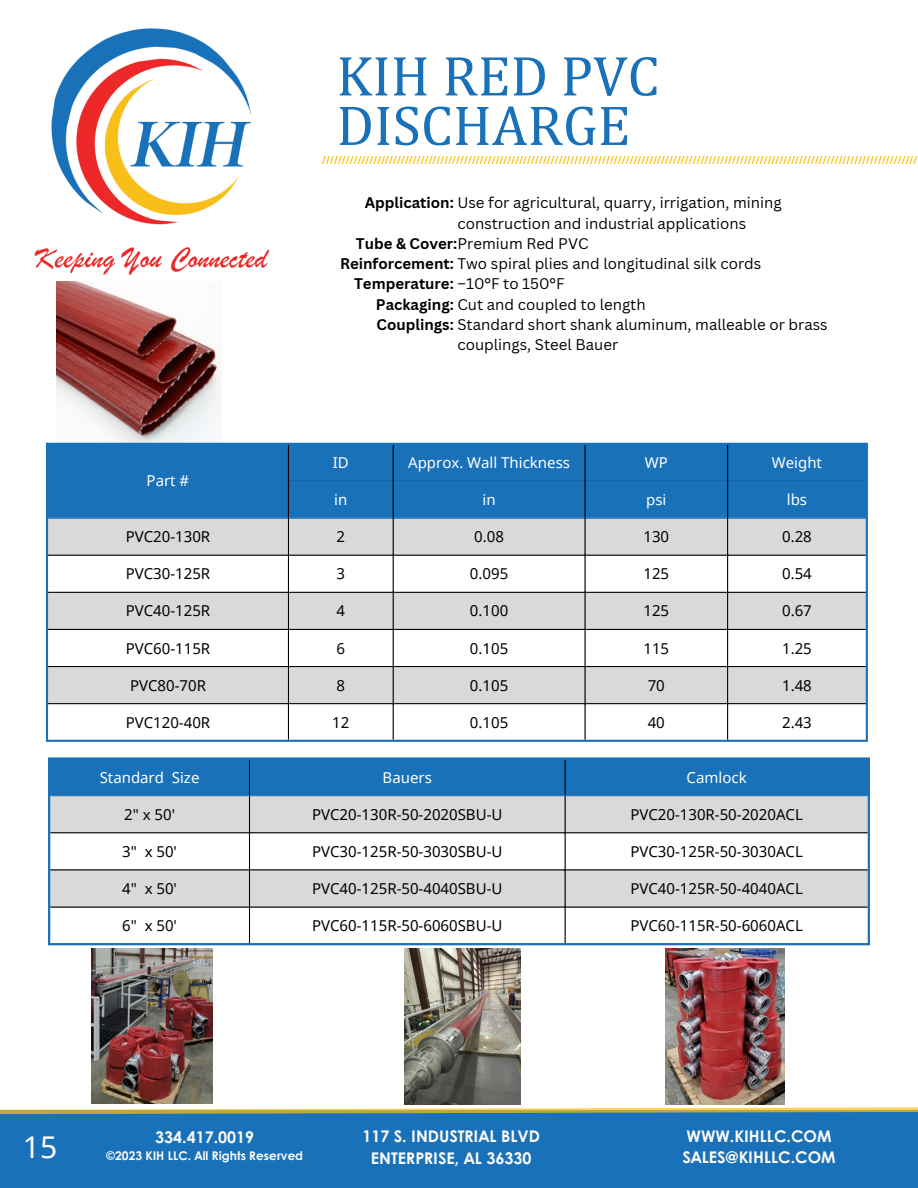
<style>
.page{position:relative;width:918px;height:1188px;background:#fff}
.page>*{position:absolute;margin:0;border:0;box-sizing:border-box;transform-origin:0 0}
.t1{font:57px "Cambria";color:#1971b9}
.t2{font:30px "Noto Sans";color:#fff}
.t3{font:700 16.05px "Century Gothic";color:#fcfbf8}
.t4{font:15px "Noto Sans";color:#000}
.t5{font:15px/20.2px "Canva Sans";color:#000}
.t6{font:15px "Noto Sans";color:#fff}
.t7{font:700 15px "Canva Sans";color:#000}
.t8{font:700 12px "Century Gothic";color:#fcfbf8}
.t9{font:700 9.45px "Canva Sans";color:#fdc012}
.s1{font-weight:700}
.s2{font-weight:400}
</style>
<div class="page">
<img style="left:57px;top:281px;width:164px;height:162px">
<div style="left:48px;top:445px;width:818px;height:73px;background:#1971b9"></div>
<svg style="left:48px;top:519px;width:818px;height:184px;fill:#d9d9d9"></svg>
<hr style="left:288px;top:519px;width:1px;height:221px;background:#000">
<hr style="left:393px;top:519px;width:1px;height:221px;background:#000">
<hr style="left:584px;top:519px;width:2px;height:221px;background:#000">
<hr style="left:727px;top:519px;width:1px;height:221px;background:#000">
<hr style="left:48px;top:555px;width:818px;height:1px;background:#000">
<hr style="left:48px;top:592px;width:818px;height:1px;background:#000">
<hr style="left:48px;top:629px;width:818px;height:1px;background:#000">
<hr style="left:48px;top:666px;width:818px;height:1px;background:#000">
<hr style="left:48px;top:703px;width:818px;height:1px;background:#000">
<hr style="left:289px;top:480px;width:577px;height:1px;background:#1971b9">
<hr style="left:48px;top:518px;width:818px;height:1px;background:#1971b9">
<hr style="left:288px;top:445px;width:1px;height:74px;background:#000">
<hr style="left:393px;top:445px;width:1px;height:74px;background:#000">
<hr style="left:584px;top:445px;width:2px;height:74px;background:#000">
<hr style="left:727px;top:445px;width:1px;height:74px;background:#000">
<hr style="left:46px;top:445px;width:2px;height:295px;background:#1971b9">
<hr style="left:866px;top:445px;width:2px;height:295px;background:#1971b9">
<hr style="left:46px;top:443px;width:822px;height:2px;background:#1971b9">
<hr style="left:46px;top:740px;width:822px;height:2px;background:#1971b9">
<img style="left:405px;top:949px;width:116px;height:155px">
<img style="left:92px;top:949px;width:120px;height:155px">
<img style="left:666px;top:949px;width:119px;height:155px">
<div style="left:50px;top:760px;width:818px;height:35px;background:#1971b9"></div>
<svg style="left:50px;top:796px;width:818px;height:111px;fill:#d9d9d9"></svg>
<hr style="left:249px;top:760px;width:1px;height:183px;background:#000">
<hr style="left:565px;top:760px;width:1px;height:183px;background:#000">
<hr style="left:50px;top:832px;width:818px;height:1px;background:#000">
<hr style="left:50px;top:869px;width:818px;height:1px;background:#000">
<hr style="left:50px;top:907px;width:818px;height:1px;background:#000">
<hr style="left:50px;top:795px;width:818px;height:1px;background:#1971b9">
<hr style="left:48px;top:760px;width:2px;height:183px;background:#1971b9">
<hr style="left:868px;top:760px;width:2px;height:183px;background:#1971b9">
<hr style="left:48px;top:757px;width:822px;height:3px;background:#1971b9">
<hr style="left:48px;top:943px;width:822px;height:2px;background:#1971b9">
<img style="left:34px;top:28px;width:236px;height:247px">
<div style="left:0;top:1111px;width:918px;height:77px;background:#1971b9"></div>
<svg style="left:0;top:1107px;width:918px;height:8px"></svg>
<p class="t1" style="left:336px;top:41px;width:325px">KIH RED PVC</p>
<p class="t1" style="left:336px;top:91px;width:295px">DISCHARGE</p>
<p class="t9" style="left:322px;top:153px;width:597px">///////////////////////////////////////////////////////////////////////////////////////////////////////////////////////////////////////////////////////</p>
<p class="t6" style="left:147px;top:470px;width:44px">Part #</p>
<p class="t5" style="left:457px;top:193px;width:326px;text-indent:-93px"><span class="s1">Application:</span> Use for agricultural, quarry, irrigation, mining construction and industrial applications</p>
<p class="t5" style="left:356px;top:233px;width:234px"><span class="s1">Tube &amp; Cover:</span>Premium Red PVC</p>
<p class="t5" style="left:340px;top:253px;width:423px"><span class="s1">Reinforcement:</span> Two spiral plies and longitudinal silk cords</p>
<p class="t7" style="left:354px;top:273px;width:212px">Temperature: <span class="s2">–10°F to 150°F</span></p>
<p class="t5" style="left:376px;top:294px;width:271px"><span class="s1">Packaging:</span> Cut and coupled to length</p>
<p class="t5" style="left:457px;top:314px;width:372px;text-indent:-81px"><span class="s1">Couplings:</span> Standard short shank aluminum, malleable or brass couplings, Steel Bauer</p>
<p class="t6" style="left:333px;top:452px;width:18px">ID</p>
<p class="t6" style="left:408px;top:452px;width:163px">Approx. Wall Thickness</p>
<p class="t6" style="left:645px;top:452px;width:25px">WP</p>
<p class="t6" style="left:772px;top:452px;width:52px">Weight</p>
<p class="t6" style="left:334px;top:489px;width:15px">in</p>
<p class="t6" style="left:483px;top:489px;width:15px">in</p>
<p class="t6" style="left:646px;top:489px;width:22px">psi</p>
<p class="t6" style="left:787px;top:489px;width:22px">lbs</p>
<p class="t4" style="left:126px;top:526px;width:86px">PVC20-130R</p>
<p class="t4" style="left:337px;top:526px;width:10px">2</p>
<p class="t4" style="left:474px;top:526px;width:31px">0.08</p>
<p class="t4" style="left:643px;top:526px;width:27px">130</p>
<p class="t4" style="left:782px;top:526px;width:31px">0.28</p>
<p class="t4" style="left:126px;top:563px;width:86px">PVC30-125R</p>
<p class="t4" style="left:337px;top:563px;width:10px">3</p>
<p class="t4" style="left:470px;top:563px;width:40px">0.095</p>
<p class="t4" style="left:643px;top:563px;width:27px">125</p>
<p class="t4" style="left:782px;top:563px;width:31px">0.54</p>
<p class="t4" style="left:126px;top:600px;width:86px">PVC40-125R</p>
<p class="t4" style="left:337px;top:600px;width:10px">4</p>
<p class="t4" style="left:470px;top:600px;width:40px">0.100</p>
<p class="t4" style="left:643px;top:600px;width:27px">125</p>
<p class="t4" style="left:782px;top:600px;width:31px">0.67</p>
<p class="t4" style="left:126px;top:638px;width:86px">PVC60-115R</p>
<p class="t4" style="left:337px;top:638px;width:10px">6</p>
<p class="t4" style="left:470px;top:638px;width:40px">0.105</p>
<p class="t4" style="left:643px;top:638px;width:27px">115</p>
<p class="t4" style="left:782px;top:638px;width:31px">1.25</p>
<p class="t4" style="left:130px;top:675px;width:77px">PVC80-70R</p>
<p class="t4" style="left:337px;top:675px;width:10px">8</p>
<p class="t4" style="left:470px;top:675px;width:40px">0.105</p>
<p class="t4" style="left:648px;top:675px;width:19px">70</p>
<p class="t4" style="left:782px;top:675px;width:31px">1.48</p>
<p class="t4" style="left:126px;top:712px;width:86px">PVC120-40R</p>
<p class="t4" style="left:332px;top:712px;width:19px">12</p>
<p class="t4" style="left:470px;top:712px;width:40px">0.105</p>
<p class="t4" style="left:648px;top:712px;width:19px">40</p>
<p class="t4" style="left:782px;top:712px;width:31px">2.43</p>
<p class="t6" style="left:100px;top:767px;width:101px">Standard Size</p>
<p class="t6" style="left:383px;top:767px;width:51px">Bauers</p>
<p class="t6" style="left:687px;top:767px;width:62px">Camlock</p>
<p class="t4" style="left:124px;top:804px;width:52px">2" x 50'</p>
<p class="t4" style="left:312px;top:804px;width:192px">PVC20-130R-50-2020SBU-U</p>
<p class="t4" style="left:630px;top:804px;width:174px">PVC20-130R-50-2020ACL</p>
<p class="t4" style="left:122px;top:841px;width:56px">3" x 50'</p>
<p class="t4" style="left:312px;top:841px;width:192px">PVC30-125R-50-3030SBU-U</p>
<p class="t4" style="left:630px;top:841px;width:174px">PVC30-125R-50-3030ACL</p>
<p class="t4" style="left:122px;top:878px;width:56px">4" x 50'</p>
<p class="t4" style="left:312px;top:878px;width:192px">PVC40-125R-50-4040SBU-U</p>
<p class="t4" style="left:630px;top:878px;width:174px">PVC40-125R-50-4040ACL</p>
<p class="t4" style="left:122px;top:915px;width:56px">6" x 50'</p>
<p class="t4" style="left:312px;top:915px;width:192px">PVC60-115R-50-6060SBU-U</p>
<p class="t4" style="left:630px;top:915px;width:174px">PVC60-115R-50-6060ACL</p>
<p class="t2" style="left:23px;top:1126px;width:36px">15</p>
<p class="t3" style="left:155px;top:1125px;width:100px">334.417.0019</p>
<p class="t8" style="left:106px;top:1146px;width:198px">©2023 KIH LLC. All Rights Reserved</p>
<p class="t3" style="left:362px;top:1124px;width:179px">117 S. INDUSTRIAL BLVD</p>
<p class="t3" style="left:371px;top:1146px;width:162px">ENTERPRISE, AL 36330</p>
<p class="t3" style="left:687px;top:1124px;width:146px">WWW.KIHLLC.COM</p>
<p class="t3" style="left:682px;top:1145px;width:155px">SALES@KIHLLC.COM</p>
</div>
